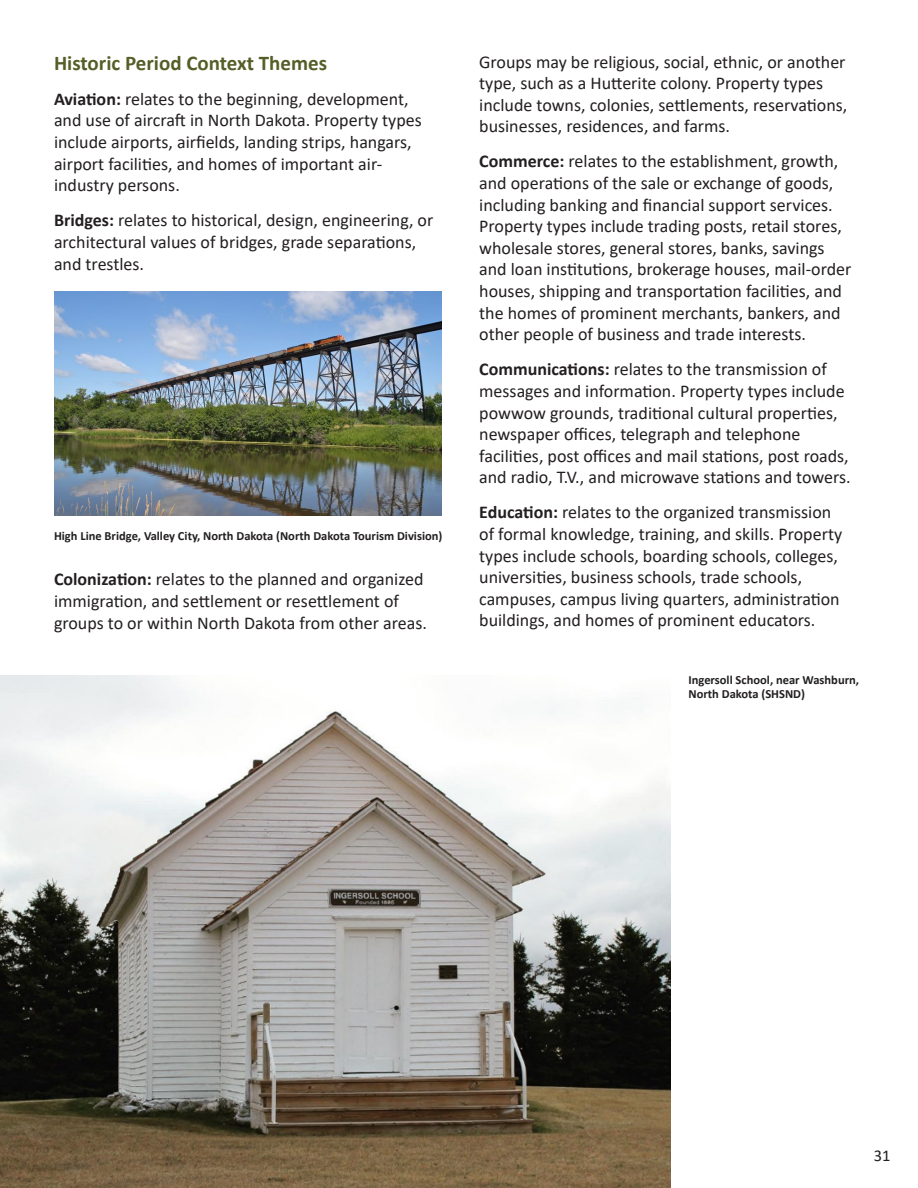
<style>
.page{position:relative;width:918px;height:1188px;background:#fff}
.page>*{position:absolute;margin:0;border:0;box-sizing:border-box;transform-origin:0 0}
.t1{font:700 21px "Calibri";color:#565e28}
.t2{font:18px/21.6px "Calibri";color:#231f20}
.t3{font:16.5px "Calibri";color:#231f20}
.t4{font:700 12.45px/14px "Calibri";color:#231f20}
.s1{font-weight:700}
</style>
<div class="page">
<img style="left:54px;top:292px;width:388px;height:224px">
<img style="left:0;top:675px;width:671px;height:513px">
<p class="t1" style="left:54px;top:48px;width:275px">Historic Period Context Themes</p>
<p class="t2" style="left:54px;top:88px;width:369px"><span class="s1">Aviation:</span> relates to the beginning, development, and use of aircraft in North Dakota. Property types include airports, airfields, landing strips, hangars, airport facilities, and homes of important air&shy;industry persons.</p>
<p class="t2" style="left:54px;top:209px;width:381px"><span class="s1">Bridges:</span> relates to historical, design, engineering, or architectural values of bridges, grade separations, and trestles.</p>
<p class="t4" style="left:54px;top:528px;width:390px">High Line Bridge, Valley City, North Dakota (North Dakota Tourism Division)</p>
<p class="t2" style="left:54px;top:568px;width:375px"><span class="s1">Colonization:</span> relates to the planned and organized immigration, and settlement or resettlement of groups to or within North Dakota from other areas.</p>
<p class="t2" style="left:479px;top:50px;width:370px">Groups may be religious, social, ethnic, or another type, such as a Hutterite colony. Property types include towns, colonies, settlements, reservations, businesses, residences, and farms.</p>
<p class="t2" style="left:479px;top:150px;width:374px"><span class="s1">Commerce:</span> relates to the establishment, growth, and operations of the sale or exchange of goods, including banking and financial support services.<br>Property types include trading posts, retail stores, wholesale stores, general stores, banks, savings and loan institutions, brokerage houses, mail-order houses, shipping and transportation facilities, and the homes of prominent merchants, bankers, and other people of business and trade interests.</p>
<p class="t2" style="left:479px;top:358px;width:373px"><span class="s1">Communications:</span> relates to the transmission of messages and information. Property types include powwow grounds, traditional cultural properties, newspaper offices, telegraph and telephone facilities, post offices and mail stations, post roads, and radio, T.V., and microwave stations and towers.</p>
<p class="t2" style="left:479px;top:501px;width:364px"><span class="s1">Education:</span> relates to the organized transmission of formal knowledge, training, and skills. Property types include schools, boarding schools, colleges, universities, business schools, trade schools, campuses, campus living quarters, administration buildings, and homes of prominent educators.</p>
<p class="t4" style="left:688px;top:673px;width:172px">Ingersoll School, near Washburn,<br>North Dakota (SHSND)</p>
<p class="t3" style="left:874px;top:1144px;width:18px">31</p>
</div>
